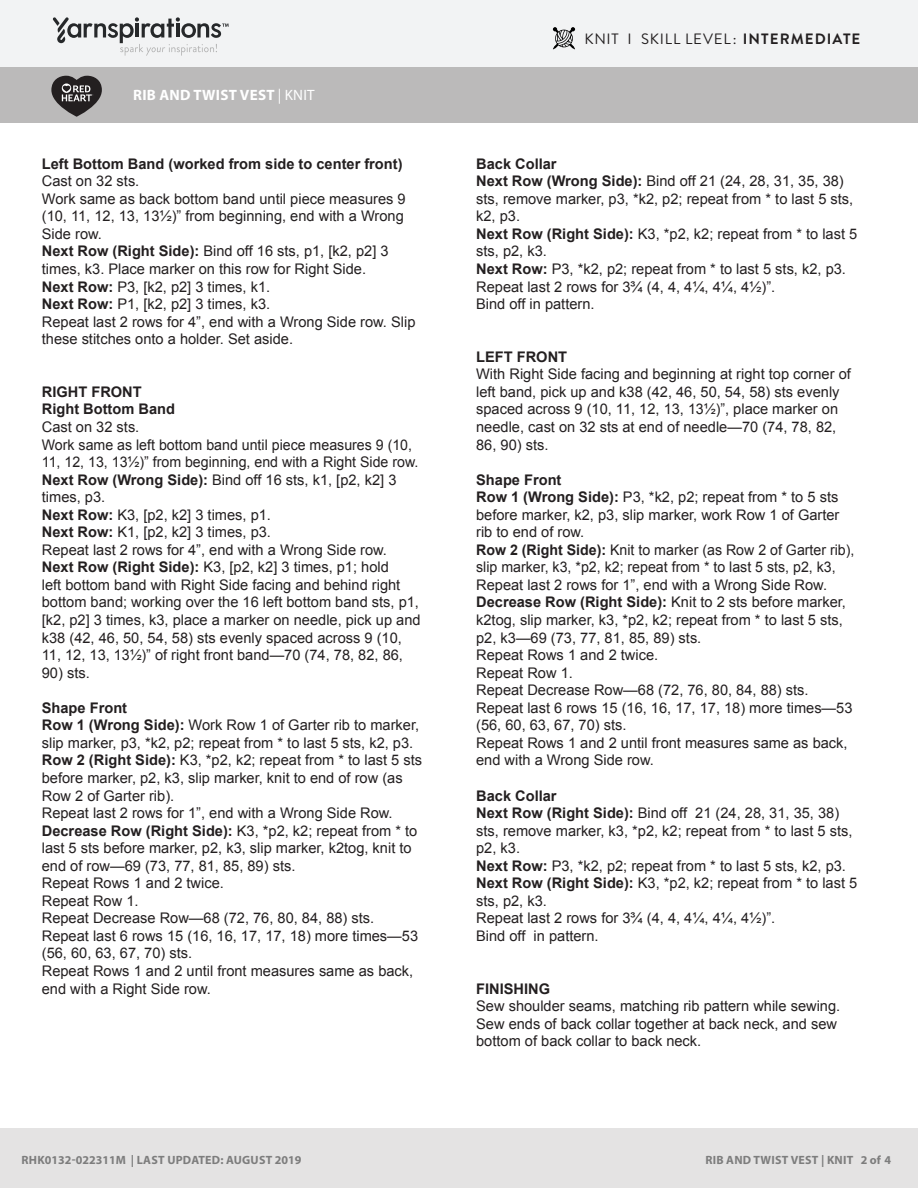
<style>
.page{position:relative;width:918px;height:1188px;background:#fff}
.page>*{position:absolute;margin:0;border:0;box-sizing:border-box;transform-origin:0 0}
.Skill_Level{font:15px "Brandon Grotesque";letter-spacing:.055em;color:#231f20}
.Pattern_Title{font:700 15px "Myriad Pro";letter-spacing:.02em;color:#fff}
.t1{font:14.55px/17.5px "Arial";color:#231f20}
.t2{font:700 12px "Myriad Pro";letter-spacing:.02em;color:#7d7d7d}
.s1{font-weight:400}
.s2{font-weight:700}
</style>
<div class="page">
<div style="left:0;top:0;width:918px;height:68px;background:#f2f3f4"></div>
<div style="left:0;top:68px;width:918px;height:55px;background:#bbbaba"></div>
<svg style="left:53px;top:17px;width:176px;height:39px"></svg>
<svg style="left:51px;top:76px;width:51px;height:41px"></svg>
<div style="left:0;top:1128px;width:918px;height:60px;background:#e4e3e3"></div>
<svg style="left:553px;top:27px;width:22px;height:22px"></svg>
<p class="Pattern_Title" style="left:133px;top:85px;width:183px">RIB AND TWIST VEST <span class="s1">| KNIT</span></p>
<p class="t1" style="left:42px;top:155px;width:375px"><span class="s2">Left Bottom Band (worked from side to center front)<br></span>Cast on 32 sts.<br>Work same as back bottom band until piece measures 9 (10, 11, 12, 13, 13½)” from beginning, end with a Wrong Side row.<br><span class="s2">Next Row (Right Side):</span> Bind off 16 sts, p1, [k2, p2] 3 times, k3. Place marker on this row for Right Side.<br><span class="s2">Next Row:</span> P3, [k2, p2] 3 times, k1.<br><span class="s2">Next Row:</span> P1, [k2, p2] 3 times, k3.<br>Repeat last 2 rows for 4”, end with a Wrong Side row. Slip these stitches onto a holder. Set aside.</p>
<p class="t1" style="left:42px;top:383px;width:380px"><span class="s2">RIGHT FRONT<br>Right Bottom Band<br></span>Cast on 32 sts.<br>Work same as left bottom band until piece measures 9 (10, 11, 12, 13, 13½)” from beginning, end with a Right Side row.<br><span class="s2">Next Row (Wrong Side):</span> Bind off 16 sts, k1, [p2, k2] 3 times, p3.<br><span class="s2">Next Row:</span> K3, [p2, k2] 3 times, p1.<br><span class="s2">Next Row:</span> K1, [p2, k2] 3 times, p3.<br>Repeat last 2 rows for 4”, end with a Wrong Side row.<br><span class="s2">Next Row (Right Side):</span> K3, [p2, k2] 3 times, p1; hold<br>left bottom band with Right Side facing and behind right bottom band; working over the 16 left bottom band sts, p1, [k2, p2] 3 times, k3, place a marker on needle, pick up and k38 (42, 46, 50, 54, 58) sts evenly spaced across 9 (10, 11, 12, 13, 13½)” of right front band—70 (74, 78, 82, 86,</p>
<p class="t1" style="left:42px;top:664px;width:49px">90) sts.</p>
<p class="t1" style="left:42px;top:699px;width:382px"><span class="s2">Shape Front<br>Row 1 (Wrong Side):</span> Work Row 1 of Garter rib to marker, slip marker, p3, *k2, p2; repeat from * to last 5 sts, k2, p3.<br><span class="s2">Row 2 (Right Side):</span> K3, *p2, k2; repeat from * to last 5 sts before marker, p2, k3, slip marker, knit to end of row (as Row 2 of Garter rib).<br>Repeat last 2 rows for 1”, end with a Wrong Side Row.<br><span class="s2">Decrease Row (Right Side):</span> K3, *p2, k2; repeat from * to last 5 sts before marker, p2, k3, slip marker, k2tog, knit to end of row—69 (73, 77, 81, 85, 89) sts.<br>Repeat Rows 1 and 2 twice.<br>Repeat Row 1.<br>Repeat Decrease Row—68 (72, 76, 80, 84, 88) sts.<br>Repeat last 6 rows 15 (16, 16, 17, 17, 18) more times—53 (56, 60, 63, 67, 70) sts.<br>Repeat Rows 1 and 2 until front measures same as back, end with a Right Side row.</p>
<p class="Skill_Level" style="left:584px;top:29px;width:277px">KNIT I SKILL LEVEL: <span class="s2">INTERMEDIATE</span></p>
<p class="t1" style="left:476px;top:155px;width:383px"><span class="s2">Back Collar<br>Next Row (Wrong Side):</span> Bind off 21 (24, 28, 31, 35, 38) sts, remove marker, p3, *k2, p2; repeat from * to last 5 sts, k2, p3.<br><span class="s2">Next Row (Right Side):</span> K3, *p2, k2; repeat from * to last 5 sts, p2, k3.<br><span class="s2">Next Row:</span> P3, *k2, p2; repeat from * to last 5 sts, k2, p3.<br>Repeat last 2 rows for 3¾ (4, 4, 4¼, 4¼, 4½)”.<br>Bind off in pattern.</p>
<p class="t1" style="left:476px;top:348px;width:376px"><span class="s2">LEFT FRONT<br></span>With Right Side facing and beginning at right top corner of left band, pick up and k38 (42, 46, 50, 54, 58) sts evenly spaced across 9 (10, 11, 12, 13, 13½)”, place marker on needle, cast on 32 sts at end of needle—70 (74, 78, 82, 86, 90) sts.</p>
<p class="t1" style="left:476px;top:471px;width:380px"><span class="s2">Shape Front<br>Row 1 (Wrong Side):</span> P3, *k2, p2; repeat from * to 5 sts before marker, k2, p3, slip marker, work Row 1 of Garter rib to end of row.<br><span class="s2">Row 2 (Right Side):</span> Knit to marker (as Row 2 of Garter rib), slip marker, k3, *p2, k2; repeat from * to last 5 sts, p2, k3, Repeat last 2 rows for 1”, end with a Wrong Side Row.<br><span class="s2">Decrease Row (Right Side):</span> Knit to 2 sts before marker, k2tog, slip marker, k3, *p2, k2; repeat from * to last 5 sts, p2, k3—69 (73, 77, 81, 85, 89) sts.<br>Repeat Rows 1 and 2 twice.<br>Repeat Row 1.<br>Repeat Decrease Row—68 (72, 76, 80, 84, 88) sts.<br>Repeat last 6 rows 15 (16, 16, 17, 17, 18) more times—53 (56, 60, 63, 67, 70) sts.<br>Repeat Rows 1 and 2 until front measures same as back, end with a Wrong Side row.</p>
<p class="t1" style="left:476px;top:787px;width:383px"><span class="s2">Back Collar<br>Next Row (Right Side):</span> Bind off 21 (24, 28, 31, 35, 38) sts, remove marker, k3, *p2, k2; repeat from * to last 5 sts, p2, k3.<br><span class="s2">Next Row:</span> P3, *k2, p2; repeat from * to last 5 sts, k2, p3.<br><span class="s2">Next Row (Right Side):</span> K3, *p2, k2; repeat from * to last 5 sts, p2, k3.<br>Repeat last 2 rows for 3¾ (4, 4, 4¼, 4¼, 4½)”.<br>Bind off in pattern.</p>
<p class="t1" style="left:476px;top:980px;width:366px"><span class="s2">FINISHING<br></span>Sew shoulder seams, matching rib pattern while sewing.<br>Sew ends of back collar together at back neck, and sew bottom of back collar to back neck.</p>
<p class="t2" style="left:22px;top:1152px;width:281px">RHK0132-022311M | LAST UPDATED: AUGUST 2019</p>
<p class="t2" style="left:705px;top:1152px;width:187px">RIB AND TWIST VEST | KNIT 2 of 4</p>
</div>
